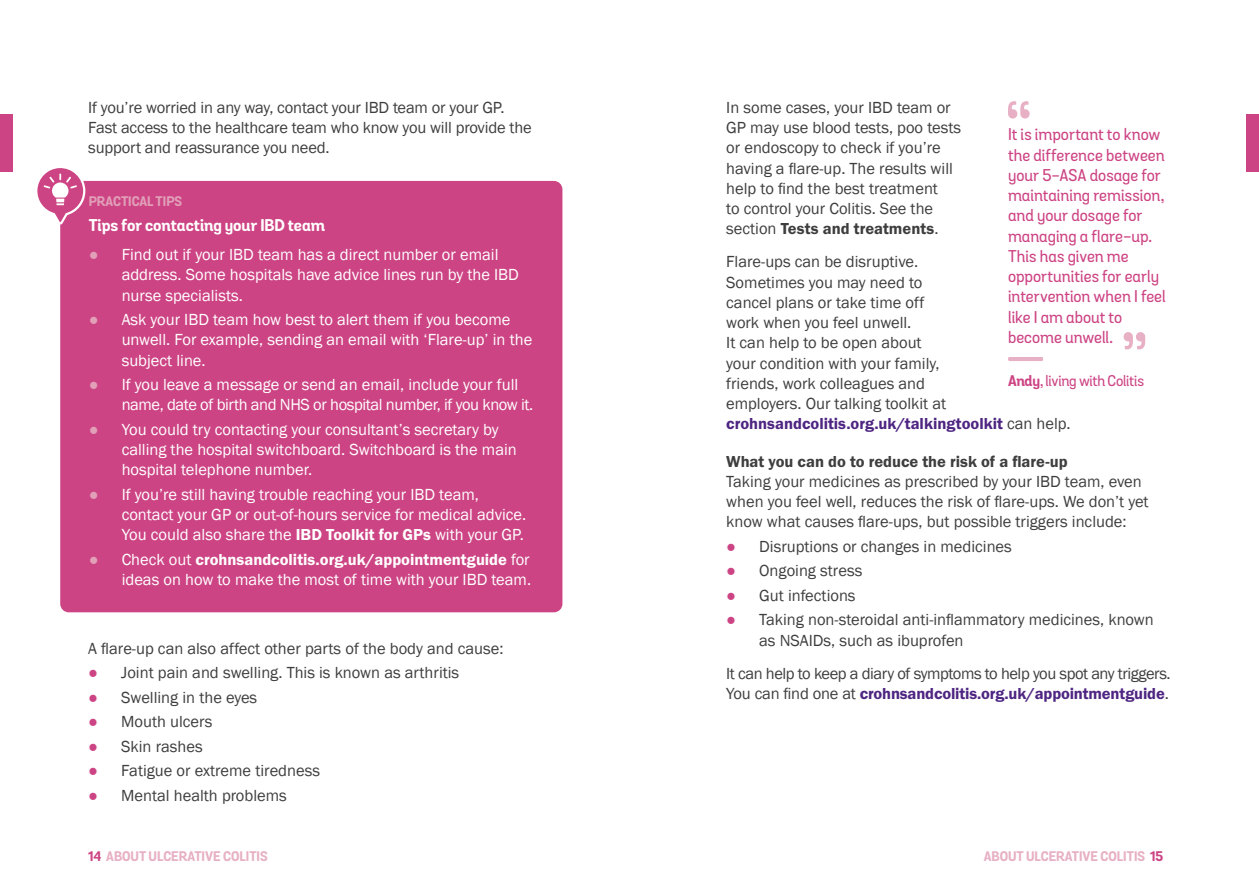
<style>
.page{position:relative;width:1259px;height:893px;background:#fff}
.page>*{position:absolute;margin:0;border:0;box-sizing:border-box;transform-origin:0 0}
.t1{font:16.5px/20.2px "Franklin Gothic";color:#3e3e3f}
.t2{font:16.5px/20.2px "Franklin Gothic";color:#fff}
.t3{font:500 16.5px/20.2px "Grota Sans Alt Rounded";color:#cd4484}
.t4{font:16.5px/20.2px "Franklin Gothic";letter-spacing:-.025em;color:#3e3e3f}
.t5{font:16.5px/20.2px "Franklin Gothic";letter-spacing:-.025em;color:#fff}
.t6{font:16.5px "Franklin Gothic URW Dem";color:#3e3e3f}
.t7{font:700 16.5px "Grota Sans Alt Rounded";color:#fff}
.t8{font:500 15px "Grota Sans Alt Rounded";letter-spacing:-.015em;color:#cd4484}
.t9{font:700 13.5px "Grota Sans Alt Rounded";color:#e7b0c4}
.t10{font:700 13.5px "Grota Sans Alt Rounded";color:#e19fb8}
.s1{color:#e19fb8}
.s2{font-family:"Franklin Gothic URW Dem"}
.s3{color:#cd4484}
.s4{font-family:"Franklin Gothic URW Dem";color:#4e2582}
.s5{font-weight:700}
</style>
<div class="page">
<div style="left:60px;top:181px;width:502px;height:431px;background:#cd4484;border-radius:9px"></div>
<svg style="left:37px;top:168px;width:51px;height:60px"></svg>
<svg style="left:1008px;top:101px;width:21px;height:18px"></svg>
<svg style="left:1123px;top:332px;width:22px;height:17px"></svg>
<hr style="left:1008px;top:357px;width:35px;height:4px;background:#e7b0c4">
<div style="left:1246px;top:114px;width:13px;height:58px;background:#cd4484"></div>
<div style="left:0;top:114px;width:13px;height:58px;background:#cd4484"></div>
<p class="t1" style="left:88px;top:97px;width:445px">If you’re worried in any way, contact your IBD team or your GP.<br>Fast access to the healthcare team who know you will provide the support and reassurance you need.</p>
<p class="t10" style="left:89px;top:192px;width:95px">PRACTICAL TIPS</p>
<p class="t7" style="left:89px;top:215px;width:238px">Tips for contacting your IBD team</p>
<p class="t2" style="left:122px;top:245px;width:399px;text-indent:-33px"><span class="s1">●</span> Find out if your IBD team has a direct number or email address. Some hospitals have advice lines run by the IBD nurse specialists.</p>
<p class="t2" style="left:122px;top:310px;width:412px;text-indent:-33px"><span class="s1">●</span> Ask your IBD team how best to alert them if you become unwell. For example, sending an email with ‘Flare-up’ in the subject line.</p>
<p class="t5" style="left:122px;top:375px;width:413px;text-indent:-33px"><span class="s1">●</span> If you leave a message or send an email, include your full name, date of birth and NHS or hospital number, if you know it.</p>
<p class="t2" style="left:122px;top:420px;width:396px;text-indent:-33px"><span class="s1">●</span> You could try contacting your consultant’s secretary by calling the hospital switchboard. Switchboard is the main hospital telephone number.</p>
<p class="t2" style="left:122px;top:485px;width:406px;text-indent:-33px"><span class="s1">●</span> If you’re still having trouble reaching your IBD team, contact your GP or out-of-hours service for medical advice.<br>You could also share the <span class="s2">IBD Toolkit for GPs</span> with your GP.</p>
<p class="t2" style="left:89px;top:550px;width:444px;text-align:right"><span class="s1">●</span> Check out <span class="s2">crohnsandcolitis.org.uk/appointmentguide</span> for ideas on how to make the most of time with your IBD team.</p>
<p class="t1" style="left:88px;top:638px;width:417px">A flare-up can also affect other parts of the body and cause:</p>
<p class="t1" style="left:88px;top:663px;width:372px"><span class="s3">●</span> Joint pain and swelling. This is known as arthritis</p>
<p class="t1" style="left:88px;top:687px;width:170px"><span class="s3">●</span> Swelling in the eyes</p>
<p class="t1" style="left:88px;top:712px;width:126px"><span class="s3">●</span> Mouth ulcers</p>
<p class="t1" style="left:88px;top:736px;width:116px"><span class="s3">●</span> Skin rashes</p>
<p class="t1" style="left:88px;top:761px;width:233px"><span class="s3">●</span> Fatigue or extreme tiredness</p>
<p class="t1" style="left:88px;top:785px;width:200px"><span class="s3">●</span> Mental health problems</p>
<p class="t1" style="left:726px;top:97px;width:236px">In some cases, your IBD team or<br>GP may use blood tests, poo tests or endoscopy to check if you’re having a flare-up. The results will help to find the best treatment<br>to control your Colitis. See the section <span class="s2">Tests and treatments</span>.</p>
<p class="t1" style="left:726px;top:252px;width:346px">Flare-ups can be disruptive.<br>Sometimes you may need to<br>cancel plans or take time off<br>work when you feel unwell.<br>It can help to be open about<br>your condition with your family,<br>friends, work colleagues and<br>employers. Our talking toolkit at <span class="s4">crohnsandcolitis.org.uk/talkingtoolkit</span> can help.</p>
<p class="t6" style="left:726px;top:451px;width:343px">What you can do to reduce the risk of a flare-up</p>
<p class="t1" style="left:726px;top:471px;width:424px">Taking your medicines as prescribed by your IBD team, even when you feel well, reduces the risk of flare-ups. We don’t yet know what causes flare-ups, but possible triggers include:</p>
<p class="t1" style="left:726px;top:536px;width:287px"><span class="s3">●</span> Disruptions or changes in medicines</p>
<p class="t1" style="left:726px;top:561px;width:138px"><span class="s3">●</span> Ongoing stress</p>
<p class="t1" style="left:726px;top:585px;width:131px"><span class="s3">●</span> Gut infections</p>
<p class="t1" style="left:759px;top:610px;width:396px;text-indent:-33px"><span class="s3">●</span> Taking non-steroidal anti-inflammatory medicines, known as NSAIDs, such as ibuprofen</p>
<p class="t4" style="left:726px;top:663px;width:446px">It can help to keep a diary of symptoms to help you spot any triggers.<br>You can find one at <span class="s4">crohnsandcolitis.org.uk/appointmentguide</span>.</p>
<p class="t3" style="left:1008px;top:125px;width:159px">It is important to know the difference between your 5-ASA dosage for maintaining remission, and your dosage for managing a flare-up.<br>This has given me opportunities for early intervention when I feel like I am about to become unwell.</p>
<p class="t8" style="left:1008px;top:372px;width:138px"><span class="s5">Andy</span>, living with Colitis</p>
<p class="t9" style="left:88px;top:847px;width:181px"><span class="s3">14</span> ABOUT ULCERATIVE COLITIS</p>
<p class="t9" style="left:983px;top:847px;width:181px">ABOUT ULCERATIVE COLITIS <span class="s3">15</span></p>
</div>
